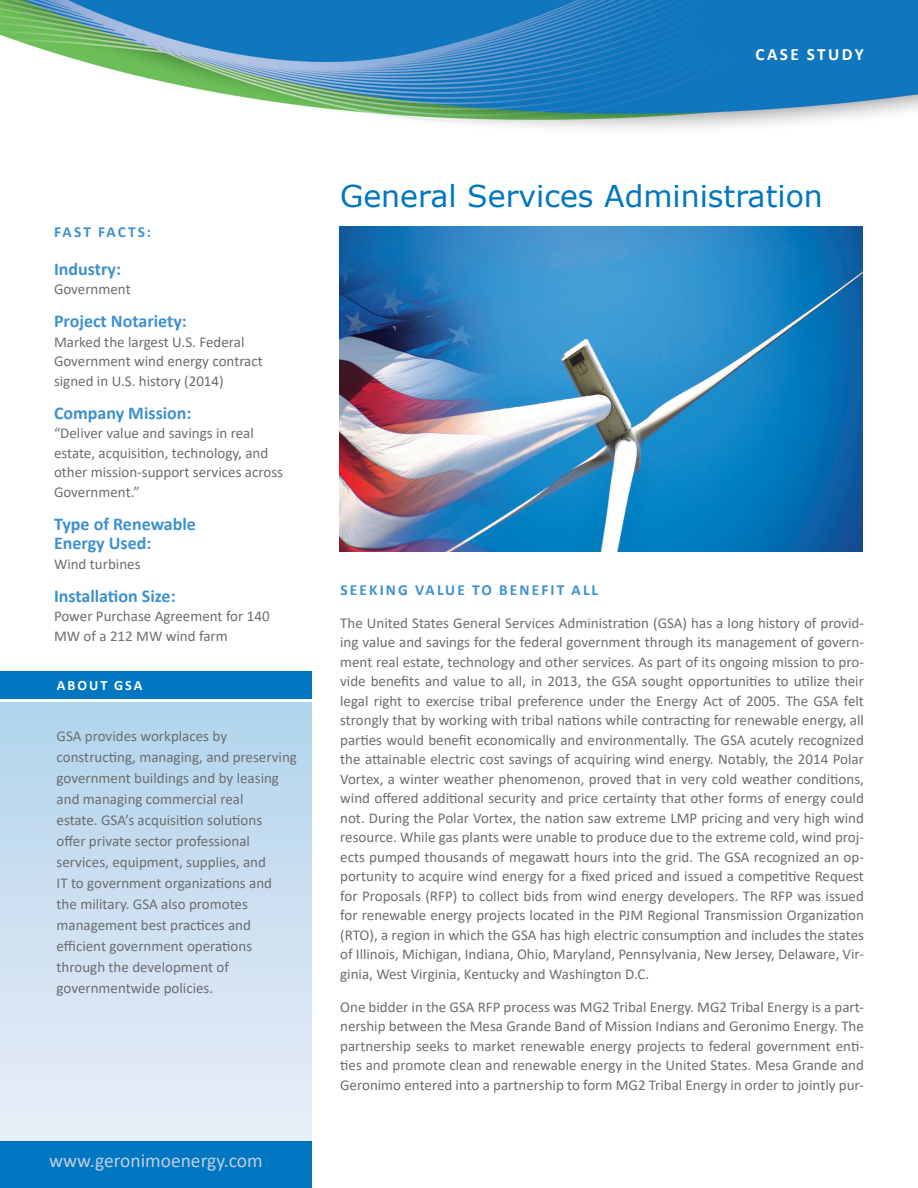
<style>
.page{position:relative;width:918px;height:1188px;background:#fff}
.page>*{position:absolute;margin:0;border:0;box-sizing:border-box;transform-origin:0 0}
.t1{font:30px "Verdana";color:#0077c0}
.t2{font:19.5px "Calibri";color:#bdcee4}
.t3{font:700 18px/19.5px "Calibri";color:#3d91ce}
.t4{font:700 17.25px "Calibri";letter-spacing:.14em;color:#fff}
.t5{font:700 15.3px "Calibri";letter-spacing:.14em;color:#3d91ce}
.t6{font:15px/19.5px "Calibri";color:#6c6d70}
.t7{font:700 14.25px "Calibri";letter-spacing:.14em;color:#fff}
</style>
<div class="page">
<img style="left:0;top:0;width:918px;height:129px">
<div style="left:0;top:1141px;width:312px;height:47px;background:#0077c0"></div>
<div style="left:0;top:702px;width:312px;height:441px;background:linear-gradient(to bottom,#b2d4eb,#eaeef8)"></div>
<div style="left:0;top:671px;width:312px;height:28px;background:#0077c0"></div>
<img style="left:339px;top:227px;width:524px;height:325px">
<p class="t4" style="left:756px;top:43px;width:110px">CASE STUDY</p>
<p class="t5" style="left:54px;top:221px;width:98px">FAST FACTS:</p>
<p class="t3" style="left:54px;top:259px;width:68px">Industry:</p>
<p class="t6" style="left:54px;top:279px;width:78px">Government</p>
<p class="t3" style="left:54px;top:311px;width:134px">Project Notariety:</p>
<p class="t6" style="left:54px;top:331px;width:210px">Marked the largest U.S. Federal<br>Government wind energy contract signed in U.S. history (2014)</p>
<p class="t3" style="left:54px;top:403px;width:139px">Company Mission:</p>
<p class="t6" style="left:54px;top:423px;width:231px">“Deliver value and savings in real estate, acquisition, technology, and other mission-support services across<br>Government.”</p>
<p class="t3" style="left:54px;top:514px;width:143px">Type of Renewable<br>Energy Used:</p>
<p class="t6" style="left:54px;top:553px;width:88px">Wind turbines</p>
<p class="t3" style="left:54px;top:586px;width:123px">Installation Size:</p>
<p class="t6" style="left:54px;top:606px;width:217px">Power Purchase Agreement for 140<br>MW of a 212 MW wind farm</p>
<p class="t7" style="left:57px;top:675px;width:87px">ABOUT GSA</p>
<p class="t6" style="left:57px;top:725px;width:242px;line-height:21px">GSA provides workplaces by constructing, managing, and preserving government buildings and by leasing and managing commercial real<br>estate. GSA’s acquisition solutions<br>offer private sector professional services, equipment, supplies, and<br>IT to government organizations and<br>the military. GSA also promotes management best practices and efficient government operations through the development of governmentwide policies.</p>
<p class="t2" style="left:49px;top:1147px;width:215px">www.geronimoenergy.com</p>
<p class="t1" style="left:340px;top:176px;width:484px">General Services Administration</p>
<p class="t5" style="left:341px;top:579px;width:259px">SEEKING VALUE TO BENEFIT ALL</p>
<p class="t6" style="left:340px;top:613px;width:525px;text-align:justify">The United States General Services Administration (GSA) has a long history of provid&shy;ing value and savings for the federal government through its management of govern&shy;ment real estate, technology and other services. As part of its ongoing mission to pro&shy;vide benefits and value to all, in 2013, the GSA sought opportunities to utilize their legal right to exercise tribal preference under the Energy Act of 2005. The GSA felt strongly that by working with tribal nations while contracting for renewable energy, all parties would benefit economically and environmentally. The GSA acutely recognized the attainable electric cost savings of acquiring wind energy. Notably, the 2014 Polar Vortex, a winter weather phenomenon, proved that in very cold weather conditions, wind offered additional security and price certainty that other forms of energy could not. During the Polar Vortex, the nation saw extreme LMP pricing and very high wind resource. While gas plants were unable to produce due to the extreme cold, wind proj&shy;ects pumped thousands of megawatt hours into the grid. The GSA recognized an op&shy;portunity to acquire wind energy for a fixed priced and issued a competitive Request for Proposals (RFP) to collect bids from wind energy developers. The RFP was issued for renewable energy projects located in the PJM Regional Transmission Organization (RTO), a region in which the GSA has high electric consumption and includes the states of Illinois, Michigan, Indiana, Ohio, Maryland, Pennsylvania, New Jersey, Delaware, Vir&shy;ginia, West Virginia, Kentucky and Washington D.C.</p>
<p class="t6" style="left:340px;top:997px;width:525px;text-align:justify">One bidder in the GSA RFP process was MG2 Tribal Energy. MG2 Tribal Energy is a part&shy;nership between the Mesa Grande Band of Mission Indians and Geronimo Energy. The partnership seeks to market renewable energy projects to federal government enti&shy;ties and promote clean and renewable energy in the United States. Mesa Grande and Geronimo entered into a partnership to form MG2 Tribal Energy in order to jointly pur-</p>
</div>
